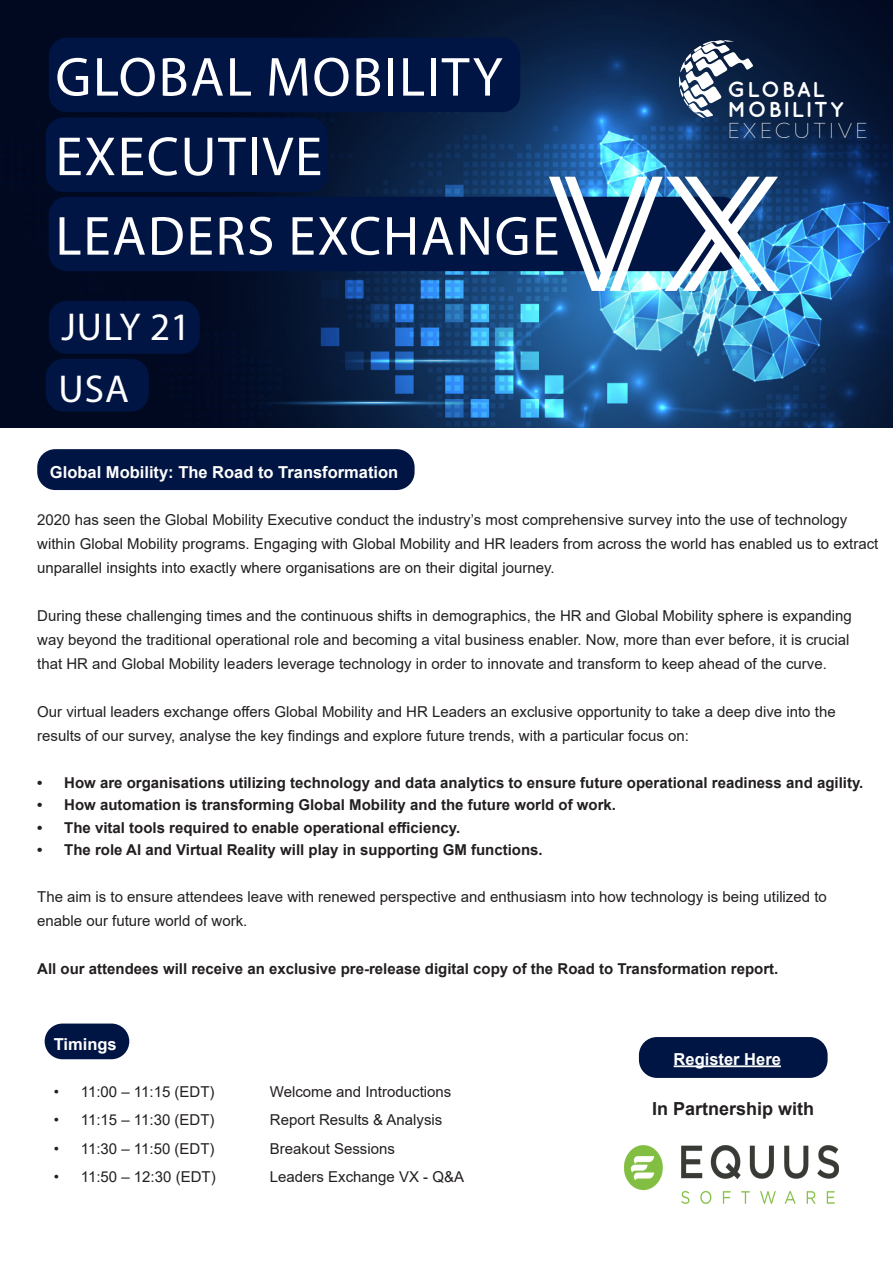
<style>
.page{position:relative;width:893px;height:1263px;background:#fff}
.page>*{position:absolute;margin:0;border:0;box-sizing:border-box;transform-origin:0 0}
.t1{font:162px "Arya Double";color:#fff}
.t2{font:55.5px/79.5px "Myriad Pro";letter-spacing:.03em;color:#fff}
.t3{font:39px "Myriad Pro";letter-spacing:.03em;color:#fff}
.t4{font:700 21.6px/20.4px "Quicksand";letter-spacing:.06em;color:#fff;scale:1.04 1}
.t5{font:700 18px "Arial";color:#231f20}
.t6{font:700 16.5px "Arial";color:#fff}
.t7{font:15px/24px "Arial";color:#231f20}
.t8{font:700 15px "Arial";color:#231f20}
.s1{font-weight:300}
.s2{font-weight:700;color:#fff}
</style>
<div class="page">
<div style="left:45px;top:1023px;width:84px;height:36px;background:#001544;border-radius:18px"></div>
<div style="left:37px;top:449px;width:378px;height:41px;background:#001544;border-radius:18px"></div>
<img style="left:1px;top:0;width:891px;height:427px">
<svg style="left:679px;top:40px;width:74px;height:82px"></svg>
<img style="left:624px;top:1145px;width:215px;height:59px">
<div style="left:49px;top:38px;width:471px;height:74px;background:#001544;border-radius:18px"></div>
<div style="left:46px;top:118px;width:282px;height:74px;background:#001544;border-radius:18px"></div>
<div style="left:49px;top:197px;width:691px;height:74px;background:#001544;border-radius:18px"></div>
<div style="left:49px;top:301px;width:151px;height:53px;background:#001544;border-radius:18px"></div>
<div style="left:46px;top:359px;width:103px;height:53px;background:#001544;border-radius:18px"></div>
<div style="left:639px;top:1037px;width:189px;height:41px;background:#001544;border-radius:18px"></div>
<hr style="left:674px;top:1065px;width:107px;height:2px;background:#fff">
<p class="t2" style="left:55px;top:36px;width:449px">GLOBAL MOBILITY<br>EXECUTIVE</p>
<p class="t4" style="left:727px;top:79px;width:137px">GLOBAL<br>MOBILITY<br><span class="s1">EXECUTIVE</span></p>
<p class="t1" style="left:548px;top:134px;width:234px">VX</p>
<p class="t2" style="left:55px;top:195px;width:505px">LEADERS EXCHANGE</p>
<p class="t3" style="left:61px;top:303px;width:131px">JULY 21</p>
<p class="t3" style="left:59px;top:365px;width:72px">USA</p>
<p class="t6" style="left:50px;top:460px;width:350px">Global Mobility: The Road to Transformation</p>
<p class="t7" style="left:37px;top:508px;width:843px">2020 has seen the Global Mobility Executive conduct the industry’s most comprehensive survey into the use of technology within Global Mobility programs. Engaging with Global Mobility and HR leaders from across the world has enabled us to extract unparallel insights into exactly where organisations are on their digital journey.</p>
<p class="t7" style="left:37px;top:604px;width:816px">During these challenging times and the continuous shifts in demographics, the HR and Global Mobility sphere is expanding way beyond the traditional operational role and becoming a vital business enabler. Now, more than ever before, it is crucial that HR and Global Mobility leaders leverage technology in order to innovate and transform to keep ahead of the curve.</p>
<p class="t7" style="left:37px;top:700px;width:800px">Our virtual leaders exchange offers Global Mobility and HR Leaders an exclusive opportunity to take a deep dive into the results of our survey, analyse the key findings and explore future trends, with a particular focus on:</p>
<p class="t8" style="left:37px;top:772px;width:828px">• How are organisations utilizing technology and data analytics to ensure future operational readiness and agility.</p>
<p class="t8" style="left:37px;top:795px;width:580px">• How automation is transforming Global Mobility and the future world of work.</p>
<p class="t8" style="left:37px;top:817px;width:425px">• The vital tools required to enable operational efficiency.</p>
<p class="t8" style="left:37px;top:840px;width:507px">• The role AI and Virtual Reality will play in supporting GM functions.</p>
<p class="t7" style="left:37px;top:885px;width:791px">The aim is to ensure attendees leave with renewed perspective and enthusiasm into how technology is being utilized to enable our future world of work.</p>
<p class="t8" style="left:37px;top:958px;width:743px">All our attendees will receive an exclusive pre-release digital copy of the Road to Transformation report.</p>
<p class="t6" style="left:54px;top:1032px;width:64px">Timings</p>
<p class="t7" style="left:54px;top:1079px;width:162px">• 11:00 – 11:15 (EDT)</p>
<p class="t7" style="left:270px;top:1079px;width:183px">Welcome and Introductions</p>
<p class="t7" style="left:54px;top:1108px;width:162px">• 11:15 – 11:30 (EDT)</p>
<p class="t7" style="left:270px;top:1108px;width:233px">Report Results &amp; Analysis<span class="s2">rmation.</span></p>
<p class="t7" style="left:54px;top:1136px;width:162px">• 11:30 – 11:50 (EDT)</p>
<p class="t7" style="left:270px;top:1136px;width:127px">Breakout Sessions</p>
<p class="t7" style="left:54px;top:1165px;width:163px">• 11:50 – 12:30 (EDT)</p>
<p class="t7" style="left:270px;top:1165px;width:196px">Leaders Exchange VX - Q&amp;A</p>
<p class="t6" style="left:674px;top:1047px;width:109px">Register Here</p>
<p class="t5" style="left:652px;top:1095px;width:164px">In Partnership with</p>
</div>
